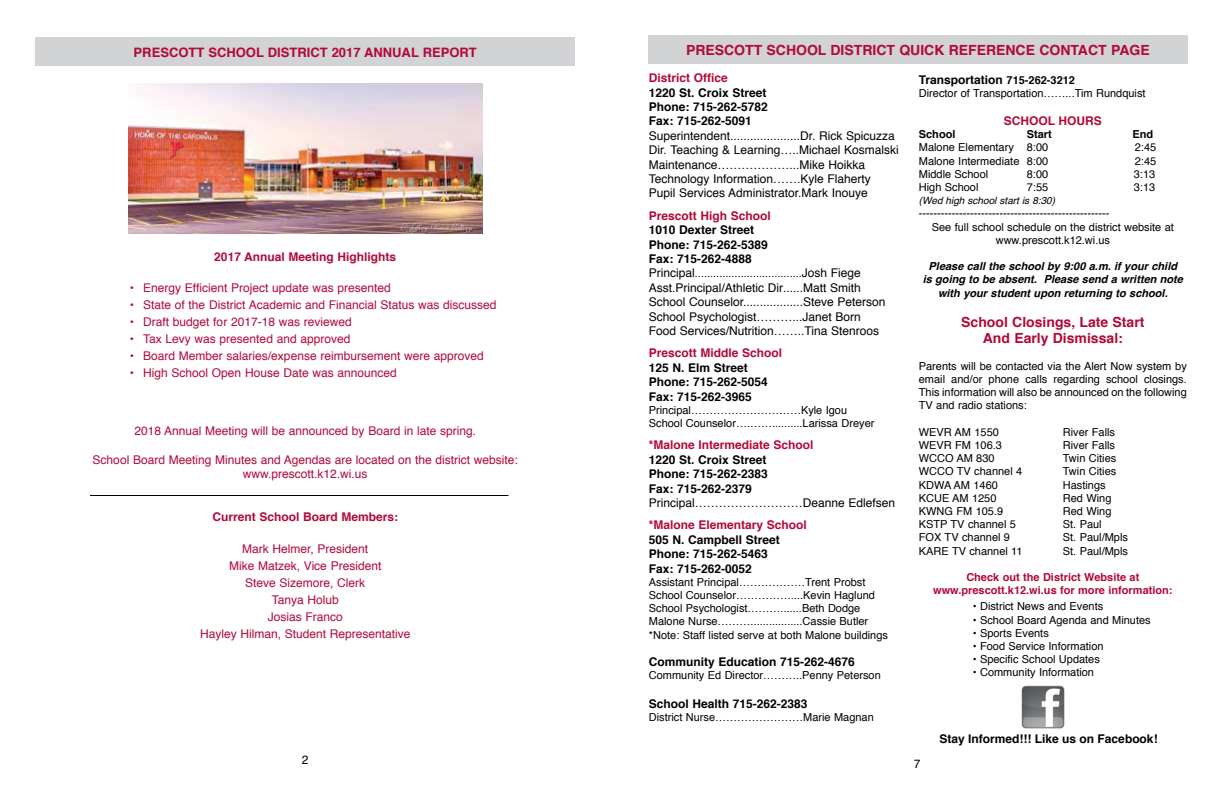
<style>
.page{position:relative;width:1224px;height:792px;background:#fff}
.page>*{position:absolute;margin:0;border:0;box-sizing:border-box;transform-origin:0 0}
.t1{font:700 14px/16.8px "Helvetica";color:#b30838;text-align:center}
.t2{font:700 13px "Helvetica";color:#b30838}
.t3{font:12px/17px "Helvetica";color:#b30838;text-align:center}
.t4{font:12px/14.4px "Helvetica";color:#000}
.t5{font:700 12px/14.4px "Helvetica";color:#000}
.t6{font:700 12px "Helvetica";color:#b30838}
.t7{font:11px/13.2px "Helvetica";color:#000}
.t8{font:italic 700 11px/13.2px "Helvetica";color:#000;text-align:center}
.t9{font:700 11px/13.2px "Helvetica";color:#b30838;text-align:center}
.t10{font:700 11px "Helvetica";color:#000}
.t11{font:italic 10px "Helvetica";color:#000}
.s1{font-size:12px}
.s2{font-size:11px}
.s3{font-weight:700}
</style>
<div class="page">
<div style="left:35px;top:37px;width:540px;height:29px;background:#d1d3d4"></div>
<img style="left:129px;top:83px;width:353px;height:150px">
<hr style="left:90px;top:495px;width:418px;height:1px;background:#000">
<div style="left:648px;top:35px;width:540px;height:29px;background:#d1d3d4"></div>
<img style="left:1021px;top:685px;width:44px;height:44px">
<p class="t2" style="left:134px;top:42px;width:345px">PRESCOTT SCHOOL DISTRICT 2017 ANNUAL REPORT</p>
<p class="t1" style="left:686px;top:42px;width:465px">PRESCOTT SCHOOL DISTRICT QUICK REFERENCE CONTACT PAGE</p>
<p class="t6" style="left:649px;top:68px;width:81px">District Office</p>
<p class="t5" style="left:649px;top:85px;width:121px;text-align:justify">1220 St. Croix Street Phone: 715-262-5782<br>Fax: 715-262-5091</p>
<p class="t4" style="left:649px;top:129px;width:251px">Superintendent.....................Dr. Rick Spicuzza Dir. Teaching &amp; Learning…..Michael Kosmalski Maintenance………………...Mike Hoikka Technology Information…….Kyle Flaherty Pupil Services Administrator.Mark Inouye</p>
<p class="t6" style="left:649px;top:206px;width:124px">Prescott High School</p>
<p class="t5" style="left:649px;top:223px;width:121px">1010 Dexter Street<br>Phone: 715-262-5389<br>Fax: 715-262-4888</p>
<p class="t7" style="left:649px;top:267px;width:214px"><span class="s1">Principal</span>...................................<span class="s1">Josh Fiege</span></p>
<p class="t4" style="left:649px;top:281px;width:238px">Asst.Principal/Athletic Dir......Matt Smith School Counselor..................Steve Peterson School Psychologist………...Janet Born Food Services/Nutrition……..Tina Stenroos</p>
<p class="t6" style="left:649px;top:343px;width:135px">Prescott Middle School</p>
<p class="t5" style="left:649px;top:360px;width:121px">125 N. Elm Street<br>Phone: 715-262-5054<br>Fax: 715-262-3965</p>
<p class="t7" style="left:649px;top:404px;width:227px">Principal…………………………Kyle Igou<br>School Counselor….……..........Larissa Dreyer</p>
<p class="t6" style="left:649px;top:435px;width:166px">*Malone Intermediate School</p>
<p class="t5" style="left:649px;top:452px;width:121px;text-align:justify">1220 St. Croix Street Phone: 715-262-2383<br>Fax: 715-262-2379</p>
<p class="t4" style="left:649px;top:496px;width:248px">Principal………………………Deanne Edlefsen</p>
<p class="t6" style="left:649px;top:515px;width:160px">*Malone Elementary School</p>
<p class="t5" style="left:649px;top:532px;width:133px">505 N. Campbell Street<br>Phone: 715-262-5463<br>Fax: 715-262-0052</p>
<p class="t7" style="left:649px;top:576px;width:241px">Assistant Principal………………Trent Probst School Counselor……………....Kevin Haglund School Psychologist……….......Beth Dodge Malone Nurse……….................Cassie Butler *Note: Staff listed serve at both Malone buildings</p>
<p class="t5" style="left:649px;top:655px;width:208px">Community Education 715-262-4676</p>
<p class="t7" style="left:649px;top:669px;width:233px">Community Ed Director………..Penny Peterson</p>
<p class="t5" style="left:649px;top:697px;width:160px">School Health 715-262-2383</p>
<p class="t7" style="left:649px;top:711px;width:226px">District Nurse……………………Marie Magnan</p>
<p class="t5" style="left:919px;top:73px;width:158px">Transportation <span class="s2">715-262-3212</span></p>
<p class="t7" style="left:919px;top:87px;width:228px">Director of Transportation……...Tim Rundquist</p>
<p class="t6" style="left:1004px;top:111px;width:100px">SCHOOL HOURS</p>
<p class="t10" style="left:919px;top:125px;width:38px">School</p>
<p class="t10" style="left:1027px;top:125px;width:27px">Start</p>
<p class="t10" style="left:1132px;top:125px;width:22px">End</p>
<p class="t7" style="left:919px;top:141px;width:131px">Malone Elementary 8:00</p>
<p class="t7" style="left:1135px;top:141px;width:23px">2:45</p>
<p class="t7" style="left:919px;top:154px;width:131px">Malone Intermediate 8:00</p>
<p class="t7" style="left:1135px;top:154px;width:23px">2:45</p>
<p class="t7" style="left:919px;top:168px;width:71px">Middle School</p>
<p class="t7" style="left:1027px;top:168px;width:23px">8:00</p>
<p class="t7" style="left:1134px;top:168px;width:23px">3:13</p>
<p class="t7" style="left:919px;top:181px;width:61px">High School</p>
<p class="t7" style="left:1027px;top:181px;width:23px">7:55</p>
<p class="t7" style="left:1134px;top:181px;width:23px">3:13</p>
<p class="t11" style="left:919px;top:193px;width:138px">(Wed high school start is 8:30)</p>
<p class="t7" style="left:919px;top:207px;width:192px">----------------------------------------------------</p>
<p class="t7" style="left:932px;top:220px;width:244px">See full school schedule on the district website at</p>
<p class="t7" style="left:996px;top:234px;width:116px">www.prescott.k12.wi.us</p>
<p class="t8" style="left:923px;top:260px;width:262px">Please call the school by 9:00 a.m. if your child is going to be absent. Please send a written note with your student upon returning to school.</p>
<p class="t1" style="left:961px;top:313px;width:185px">School Closings, Late Start<br>And Early Dismissal:</p>
<p class="t7" style="left:919px;top:360px;width:269px;text-align:justify">Parents will be contacted via the Alert Now system by email and/or phone calls regarding school closings.<br>This information will also be announced on the following TV and radio stations:</p>
<p class="t7" style="left:919px;top:426px;width:82px">WEVR AM 1550</p>
<p class="t7" style="left:1063px;top:426px;width:54px">River Falls</p>
<p class="t7" style="left:919px;top:439px;width:85px">WEVR FM 106.3</p>
<p class="t7" style="left:1063px;top:439px;width:54px">River Falls</p>
<p class="t7" style="left:919px;top:452px;width:77px">WCCO AM 830</p>
<p class="t7" style="left:1063px;top:452px;width:55px">Twin Cities</p>
<p class="t7" style="left:919px;top:465px;width:105px">WCCO TV channel 4</p>
<p class="t7" style="left:1063px;top:465px;width:55px">Twin Cities</p>
<p class="t7" style="left:919px;top:478px;width:81px">KDWA AM 1460</p>
<p class="t7" style="left:1063px;top:478px;width:44px">Hastings</p>
<p class="t7" style="left:919px;top:492px;width:79px">KCUE AM 1250</p>
<p class="t7" style="left:1063px;top:492px;width:50px">Red Wing</p>
<p class="t7" style="left:919px;top:505px;width:86px">KWNG FM 105.9</p>
<p class="t7" style="left:1063px;top:505px;width:50px">Red Wing</p>
<p class="t7" style="left:919px;top:518px;width:99px">KSTP TV channel 5</p>
<p class="t7" style="left:1063px;top:518px;width:40px">St. Paul</p>
<p class="t7" style="left:919px;top:531px;width:93px">FOX TV channel 9</p>
<p class="t7" style="left:1063px;top:531px;width:67px">St. Paul/Mpls</p>
<p class="t7" style="left:919px;top:544px;width:105px">KARE TV channel 11</p>
<p class="t7" style="left:1063px;top:544px;width:67px">St. Paul/Mpls</p>
<p class="t9" style="left:933px;top:571px;width:241px">Check out the District Website at www.prescott.k12.wi.us for more information:</p>
<p class="t7" style="left:973px;top:600px;width:132px">• District News and Events</p>
<p class="t7" style="left:973px;top:613px;width:179px">• School Board Agenda and Minutes</p>
<p class="t7" style="left:973px;top:627px;width:77px">• Sports Events</p>
<p class="t7" style="left:973px;top:640px;width:132px">• Food Service Information</p>
<p class="t7" style="left:973px;top:653px;width:129px">• Specific School Updates</p>
<p class="t7" style="left:973px;top:666px;width:123px">• Community Information</p>
<p class="t6" style="left:214px;top:247px;width:183px">2017 Annual Meeting Highlights</p>
<p class="t3" style="left:130px;top:280px;width:263px"><span class="s3">•</span> Energy Efficient Project update was presented</p>
<p class="t3" style="left:130px;top:297px;width:368px">• State of the District Academic and Financial Status was discussed</p>
<p class="t3" style="left:130px;top:314px;width:223px">• Draft budget for 2017-18 was reviewed</p>
<p class="t3" style="left:130px;top:331px;width:222px">• Tax Levy was presented and approved</p>
<p class="t3" style="left:130px;top:348px;width:355px">• Board Member salaries/expense reimbursement were approved</p>
<p class="t3" style="left:130px;top:365px;width:268px">• High School Open House Date was announced</p>
<p class="t3" style="left:134px;top:423px;width:343px">2018 Annual Meeting will be announced by Board in late spring.</p>
<p class="t3" style="left:93px;top:453px;width:427px;line-height:14.4px">School Board Meeting Minutes and Agendas are located on the district website: www.prescott.k12.wi.us</p>
<p class="t6" style="left:212px;top:508px;width:187px">Current School Board Members:</p>
<p class="t3" style="left:200px;top:540px;width:212px">Mark Helmer, President<br>Mike Matzek, Vice President<br>Steve Sizemore, Clerk<br>Tanya Holub<br>Josias Franco<br>Hayley Hilman, Student Representative</p>
<p class="t4" style="left:302px;top:753px;width:8px">2</p>
<p class="t4" style="left:914px;top:757px;width:8px">7</p>
<p class="t5" style="left:940px;top:732px;width:220px">Stay Informed!!! Like us on Facebook!</p>
</div>
